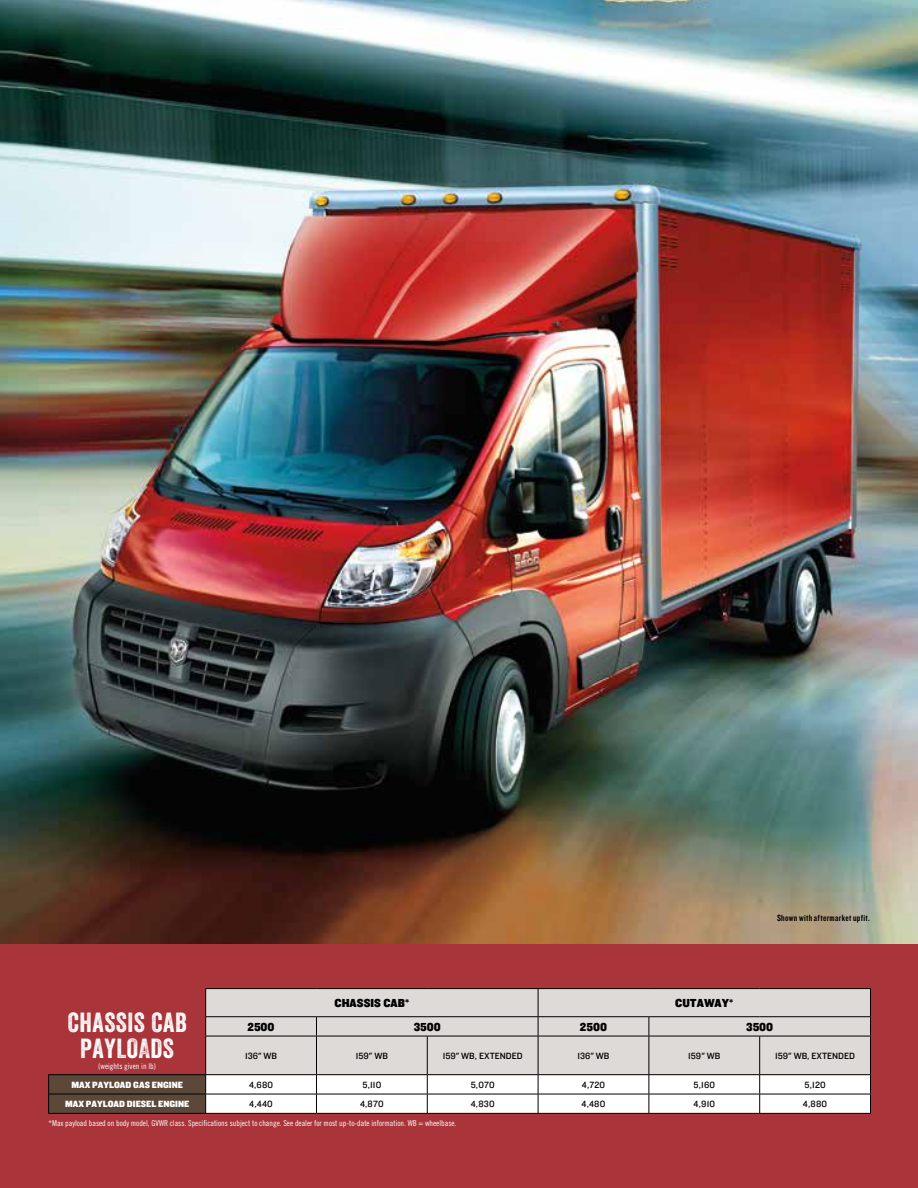
<style>
.page{position:relative;width:918px;height:1188px;background:#fff}
.page>*{position:absolute;margin:0;border:0;box-sizing:border-box;transform-origin:0 0}
.t1{font:26.85px/25.5px "Veneer";letter-spacing:.02em;color:#fff;text-align:center}
.t2{font:12.15px "Knockout HTF71 Full Middlewt";color:#000}
.t3{font:9.45px "Knockout HTF31 Junior Middlewt";color:#000}
.t4{font:9.45px "Knockout HTF71 Full Middlewt";color:#fff}
.t5{font:9.45px "Knockout HTF49 Liteweight";letter-spacing:.035em;color:#000}
.t6{font:8.1px "Trade Gothic LT Std Cn 18";color:#fff}
.s1{font-family:"Veneer Two"}
</style>
<div class="page">
<img style="left:0;top:0;width:918px;height:945px">
<div style="left:0;top:945px;width:918px;height:243px;background:#a93439"></div>
<div style="left:206px;top:989px;width:664px;height:85px;background:#dedad7"></div>
<svg style="left:870px;top:989px;width:1px;height:47px"></svg>
<hr style="left:205px;top:988px;width:111px;height:1px;background:#000">
<hr style="left:316px;top:988px;width:111px;height:1px;background:#000">
<hr style="left:427px;top:988px;width:111px;height:1px;background:#000">
<hr style="left:538px;top:988px;width:111px;height:1px;background:#000">
<hr style="left:649px;top:988px;width:111px;height:1px;background:#000">
<hr style="left:760px;top:988px;width:111px;height:1px;background:#000">
<hr style="left:205px;top:1016px;width:111px;height:1px;background:#000">
<hr style="left:316px;top:1016px;width:111px;height:1px;background:#000">
<hr style="left:427px;top:1016px;width:111px;height:1px;background:#000">
<hr style="left:538px;top:1016px;width:111px;height:1px;background:#000">
<hr style="left:649px;top:1016px;width:111px;height:1px;background:#000">
<hr style="left:760px;top:1016px;width:111px;height:1px;background:#000">
<hr style="left:205px;top:1036px;width:111px;height:1px;background:#000">
<hr style="left:316px;top:1036px;width:111px;height:1px;background:#000">
<hr style="left:427px;top:1036px;width:111px;height:1px;background:#000">
<hr style="left:538px;top:1036px;width:111px;height:1px;background:#000">
<hr style="left:649px;top:1036px;width:111px;height:1px;background:#000">
<hr style="left:760px;top:1036px;width:111px;height:1px;background:#000">
<hr style="left:870px;top:1036px;width:1px;height:38px;background:#000">
<hr style="left:48px;top:1074px;width:158px;height:1px;background:#000">
<hr style="left:48px;top:1113px;width:158px;height:1px;background:#000">
<hr style="left:206px;top:1113px;width:110px;height:1px;background:#000">
<hr style="left:316px;top:1113px;width:111px;height:1px;background:#000">
<hr style="left:427px;top:1113px;width:111px;height:1px;background:#000">
<hr style="left:538px;top:1113px;width:111px;height:1px;background:#000">
<hr style="left:649px;top:1113px;width:111px;height:1px;background:#000">
<hr style="left:760px;top:1113px;width:111px;height:1px;background:#000">
<hr style="left:206px;top:1074px;width:110px;height:1px;background:#000">
<hr style="left:316px;top:1074px;width:111px;height:1px;background:#000">
<hr style="left:427px;top:1074px;width:111px;height:1px;background:#000">
<hr style="left:538px;top:1074px;width:111px;height:1px;background:#000">
<hr style="left:649px;top:1074px;width:111px;height:1px;background:#000">
<hr style="left:760px;top:1074px;width:111px;height:1px;background:#000">
<svg style="left:316px;top:1017px;width:1px;height:19px"></svg>
<svg style="left:538px;top:989px;width:1px;height:47px"></svg>
<svg style="left:649px;top:1017px;width:1px;height:19px"></svg>
<hr style="left:316px;top:1036px;width:1px;height:38px;background:#000">
<hr style="left:427px;top:1036px;width:1px;height:38px;background:#000">
<hr style="left:538px;top:1036px;width:1px;height:38px;background:#000">
<hr style="left:649px;top:1036px;width:1px;height:38px;background:#000">
<hr style="left:759px;top:1036px;width:1px;height:38px;background:#000">
<svg style="left:205px;top:989px;width:1px;height:47px"></svg>
<hr style="left:205px;top:1036px;width:1px;height:38px;background:#000">
<svg style="left:48px;top:1075px;width:823px;height:38px;background:#d5d2cf"></svg>
<h1 class="t1" style="left:68px;top:1010px;width:120px">CHASSIS CAB<br>PAYLO<span class="s1">A</span>DS</h1>
<p class="t6" style="left:98px;top:1061px;width:59px">(weights given in lb)</p>
<h2 class="t2" style="left:335px;top:997px;width:76px">CHASSIS CAB*</h2>
<h2 class="t2" style="left:675px;top:997px;width:60px">CUTAWAY*</h2>
<p class="t5" style="left:777px;top:913px;width:94px">Shown with aftermarket upfit.</p>
<h2 class="t2" style="left:248px;top:1020px;width:29px">2500</h2>
<h2 class="t2" style="left:414px;top:1020px;width:29px">3500</h2>
<h2 class="t2" style="left:580px;top:1020px;width:29px">2500</h2>
<h2 class="t2" style="left:746px;top:1020px;width:29px">3500</h2>
<p class="t3" style="left:245px;top:1051px;width:33px">136" WB</p>
<p class="t3" style="left:356px;top:1051px;width:34px">159" WB</p>
<p class="t3" style="left:443px;top:1051px;width:81px">159" WB, EXTENDED</p>
<p class="t3" style="left:578px;top:1051px;width:33px">136" WB</p>
<p class="t3" style="left:688px;top:1051px;width:34px">159" WB</p>
<p class="t3" style="left:775px;top:1051px;width:81px">159" WB, EXTENDED</p>
<p class="t4" style="left:71px;top:1080px;width:113px">MAX PAYLOAD GAS ENGINE</p>
<p class="t3" style="left:249px;top:1080px;width:26px">4,680</p>
<p class="t3" style="left:362px;top:1080px;width:20px">5,110</p>
<p class="t3" style="left:471px;top:1080px;width:26px">5,070</p>
<p class="t3" style="left:582px;top:1080px;width:25px">4,720</p>
<p class="t3" style="left:694px;top:1080px;width:23px">5,160</p>
<p class="t3" style="left:804px;top:1080px;width:23px">5,120</p>
<p class="t4" style="left:65px;top:1099px;width:126px">MAX PAYLOAD DIESEL ENGINE</p>
<p class="t3" style="left:249px;top:1099px;width:25px">4,440</p>
<p class="t3" style="left:360px;top:1099px;width:25px">4,870</p>
<p class="t3" style="left:471px;top:1099px;width:25px">4,830</p>
<p class="t3" style="left:582px;top:1099px;width:25px">4,480</p>
<p class="t3" style="left:694px;top:1099px;width:23px">4,910</p>
<p class="t3" style="left:803px;top:1099px;width:26px">4,880</p>
<p class="t6" style="left:49px;top:1118px;width:409px">*Max payload based on body model, GVWR class. Specifications subject to change. See dealer for most up-to-date information. WB = wheelbase.</p>
</div>
